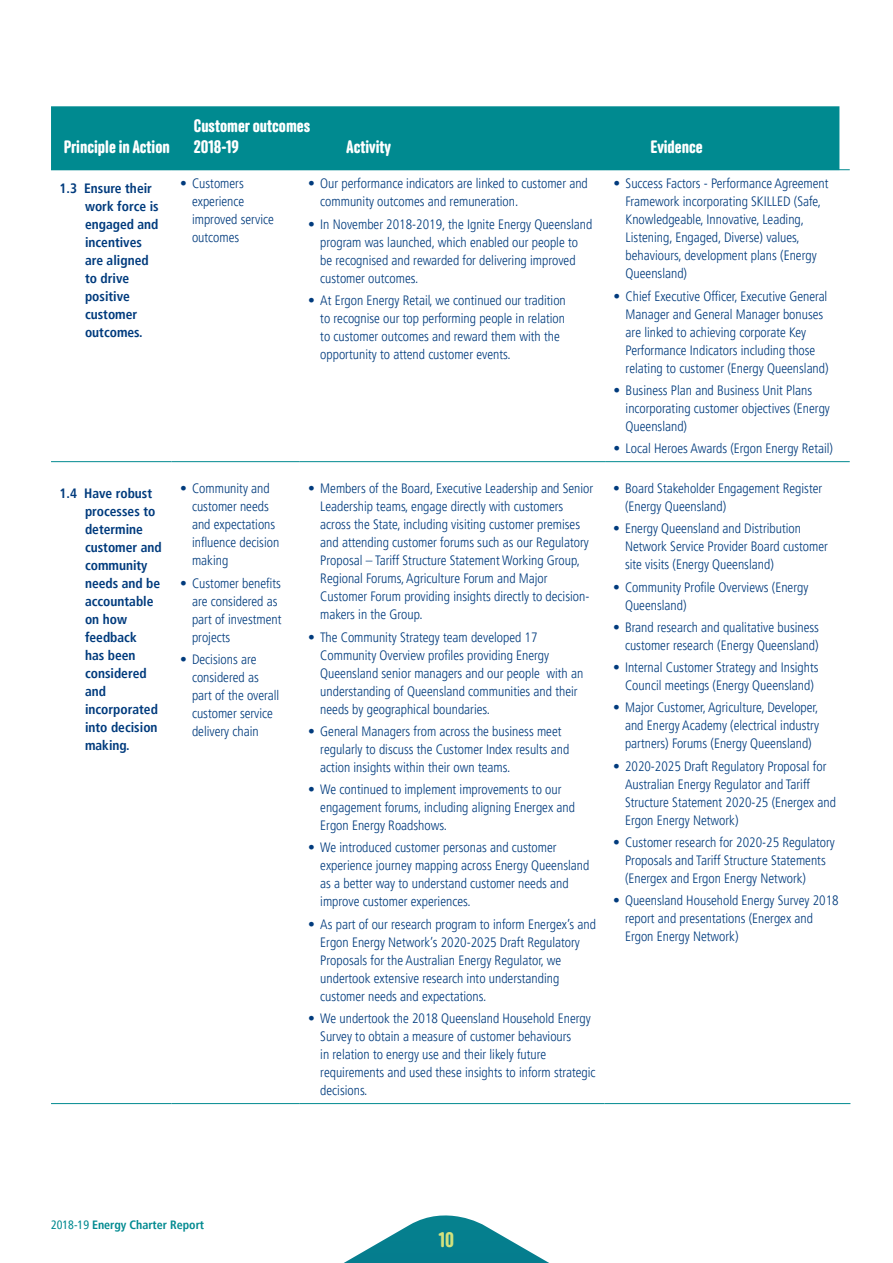
<style>
.page{position:relative;width:893px;height:1263px;background:#fff}
.page>*{position:absolute;margin:0;border:0;box-sizing:border-box;transform-origin:0 0}
.t1{font:600 21px "Anchor";color:#d2e17d}
.t2{font:600 18px/21px "Anchor";color:#fff}
.t3{font:300 condensed 13.5px/18px "Frutiger LT Pro";color:#013b7d}
.t4{font:700 condensed 13.5px/18px "Frutiger LT Pro";color:#013b7d}
.t5{font:700 condensed 12px "Frutiger LT Pro";color:#008a90}
.s1{font-weight:400}
</style>
<div class="page">
<svg style="left:344px;top:1215px;width:205px;height:48px"></svg>
<hr style="left:605px;top:169px;width:245px;height:1px;background:#008a90">
<hr style="left:51px;top:461px;width:120px;height:1px;background:#008a90">
<hr style="left:171px;top:461px;width:129px;height:1px;background:#008a90">
<hr style="left:300px;top:461px;width:305px;height:1px;background:#008a90">
<hr style="left:605px;top:461px;width:245px;height:1px;background:#008a90">
<hr style="left:51px;top:1103px;width:120px;height:1px;background:#008a90">
<hr style="left:171px;top:1103px;width:129px;height:1px;background:#008a90">
<hr style="left:300px;top:1103px;width:304px;height:1px;background:#008a90">
<hr style="left:604px;top:1103px;width:246px;height:1px;background:#008a90">
<div style="left:51px;top:106px;width:788px;height:64px;background:#008a90"></div>
<h2 class="t2" style="left:64px;top:136px;width:108px">Principle in Action</h2>
<h2 class="t2" style="left:194px;top:115px;width:118px">Customer outcomes<br>2018-19</h2>
<h2 class="t2" style="left:346px;top:136px;width:46px">Activity</h2>
<h2 class="t2" style="left:651px;top:136px;width:54px">Evidence</h2>
<p class="t4" style="left:85px;top:179px;width:75px;text-indent:-26px">1.3 Ensure their work force is engaged and incentives are aligned to drive positive customer outcomes.</p>
<p class="t3" style="left:192px;top:175px;width:83px;text-indent:-12px">• Customers experience improved service outcomes</p>
<p class="t3" style="left:320px;top:175px;width:269px;text-indent:-12px">• Our performance indicators are linked to customer and community outcomes and remuneration.</p>
<p class="t3" style="left:320px;top:215px;width:274px;text-indent:-12px">• In November 2018-2019, the Ignite Energy Queensland program was launched, which enabled our people to be recognised and rewarded for delivering improved customer outcomes.</p>
<p class="t3" style="left:320px;top:291px;width:247px;text-indent:-12px">• At Ergon Energy Retail, we continued our tradition to recognise our top performing people in relation to customer outcomes and reward them with the opportunity to attend customer events.</p>
<p class="t4" style="left:85px;top:484px;width:78px;text-indent:-26px">1.4 Have robust processes to determine customer and community needs and be accountable on how feedback<br>has been considered and incorporated into decision making.</p>
<p class="t3" style="left:192px;top:480px;width:89px;text-indent:-12px">• Community and customer needs and expectations influence decision making</p>
<p class="t3" style="left:192px;top:574px;width:91px;text-indent:-12px">• Customer benefits are considered as part of investment projects</p>
<p class="t3" style="left:192px;top:650px;width:89px;text-indent:-12px">• Decisions are considered as part of the overall customer service delivery chain</p>
<p class="t3" style="left:320px;top:480px;width:274px;text-indent:-12px">• Members of the Board, Executive Leadership and Senior Leadership teams, engage directly with customers across the State, including visiting customer premises and attending customer forums such as our Regulatory Proposal – Tariff Structure Statement Working Group, Regional Forums, Agriculture Forum and Major Customer Forum providing insights directly to decision&shy;makers in the Group.</p>
<p class="t3" style="left:320px;top:628px;width:265px;text-indent:-12px">• The Community Strategy team developed 17<br>Community Overview profiles providing Energy Queensland senior managers and our people with an understanding of Queensland communities and their needs by geographical boundaries.</p>
<p class="t3" style="left:320px;top:722px;width:251px;text-indent:-12px">• General Managers from across the business meet regularly to discuss the Customer Index results and action insights within their own teams.</p>
<p class="t3" style="left:320px;top:780px;width:256px;text-indent:-12px">• We continued to implement improvements to our engagement forums, including aligning Energex and<br>Ergon Energy Roadshows.</p>
<p class="t3" style="left:320px;top:839px;width:271px;text-indent:-12px">• We introduced customer personas and customer experience journey mapping across Energy Queensland as a better way to understand customer needs and improve customer experiences.</p>
<p class="t3" style="left:320px;top:915px;width:277px;text-indent:-12px">• As part of our research program to inform Energex’s and Ergon Energy Network’s 2020-2025 Draft Regulatory Proposals for the Australian Energy Regulator, we undertook extensive research into understanding customer needs and expectations.</p>
<p class="t3" style="left:320px;top:1009px;width:277px;text-indent:-12px">• We undertook the 2018 Queensland Household Energy Survey to obtain a measure of customer behaviours<br>in relation to energy use and their likely future requirements and used these insights to inform strategic decisions.</p>
<p class="t3" style="left:626px;top:175px;width:205px;text-indent:-12px">• Success Factors - Performance Agreement Framework incorporating SKILLED (Safe, Knowledgeable, Innovative, Leading, Listening, Engaged, Diverse) values, behaviours, development plans (Energy Queensland)</p>
<p class="t3" style="left:626px;top:287px;width:205px;text-indent:-12px">• Chief Executive Officer, Executive General Manager and General Manager bonuses are linked to achieving corporate Key Performance Indicators including those relating to customer (Energy Queensland)</p>
<p class="t3" style="left:626px;top:381px;width:206px;text-indent:-12px">• Business Plan and Business Unit Plans incorporating customer objectives (Energy<br>Queensland)</p>
<p class="t3" style="left:614px;top:439px;width:221px">• Local Heroes Awards (Ergon Energy Retail)</p>
<p class="t3" style="left:625px;top:480px;width:199px;text-indent:-12px">• Board Stakeholder Engagement Register (Energy Queensland)</p>
<p class="t3" style="left:625px;top:520px;width:204px;text-indent:-12px">• Energy Queensland and Distribution<br>Network Service Provider Board customer site visits (Energy Queensland)</p>
<p class="t3" style="left:625px;top:578px;width:185px;text-indent:-12px">• Community Profile Overviews (Energy<br>Queensland)</p>
<p class="t3" style="left:613px;top:618px;width:207px;text-align:right">• Brand research and qualitative business customer research (Energy Queensland)</p>
<p class="t3" style="left:613px;top:659px;width:207px;text-align:center">• Internal Customer Strategy and Insights<br>Council meetings (Energy Queensland)</p>
<p class="t3" style="left:625px;top:699px;width:195px;text-align:justify;text-indent:-12px">• Major Customer, Agriculture, Developer, and Energy Academy (electrical industry partners) Forums (Energy Queensland)</p>
<p class="t3" style="left:625px;top:757px;width:212px;text-indent:-12px">• 2020-2025 Draft Regulatory Proposal for Australian Energy Regulator and Tariff Structure Statement 2020-25 (Energex and Ergon Energy Network)</p>
<p class="t3" style="left:625px;top:833px;width:211px;text-indent:-12px">• Customer research for 2020-25 Regulatory<br>Proposals and Tariff Structure Statements (Energex and Ergon Energy Network)</p>
<p class="t3" style="left:625px;top:892px;width:215px;text-indent:-12px">• Queensland Household Energy Survey 2018 report and presentations (Energex and<br>Ergon Energy Network)</p>
<p class="t5" style="left:51px;top:1218px;width:155px"><span class="s1">2018-19</span> Energy Charter Report</p>
<h1 class="t1" style="left:439px;top:1227px;width:17px">10</h1>
</div>
